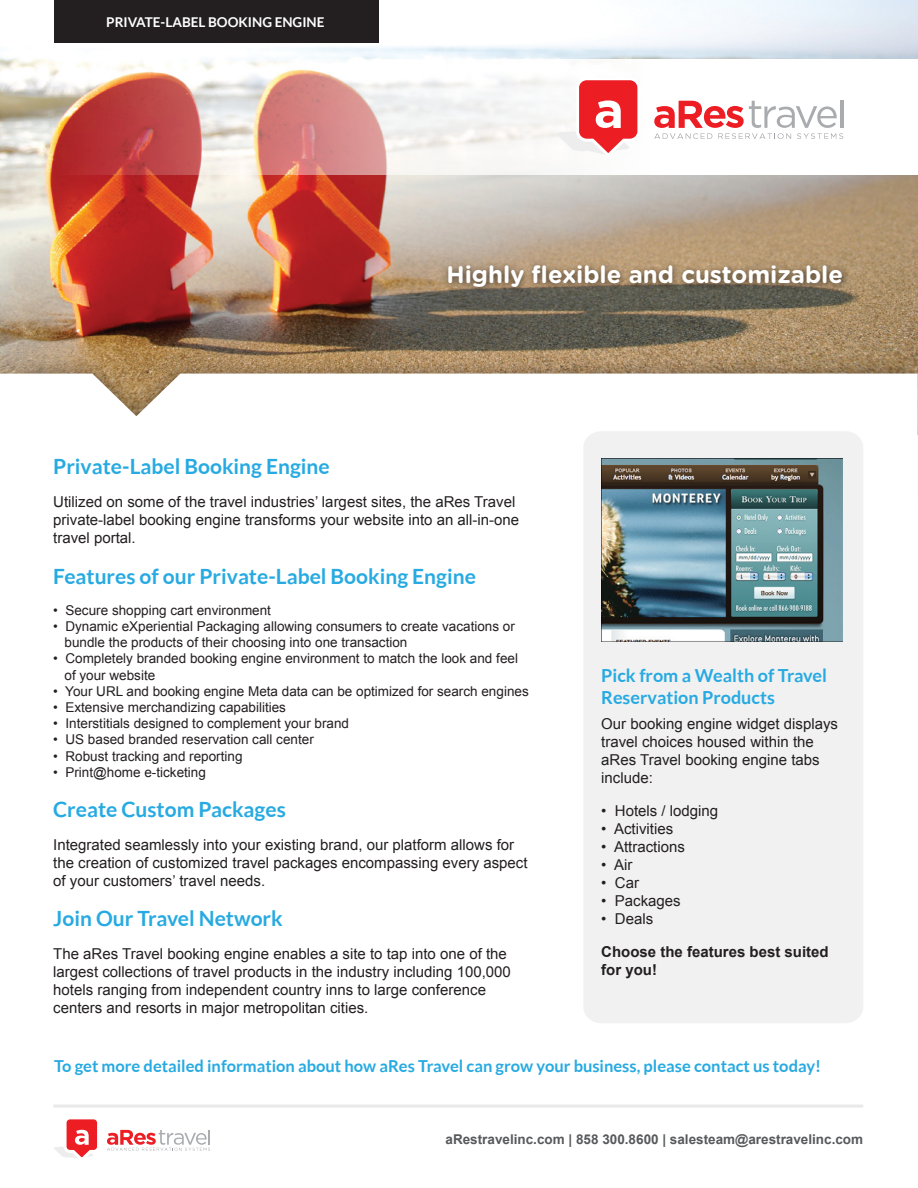
<style>
.page{position:relative;width:918px;height:1188px;background:#fff}
.page>*{position:absolute;margin:0;border:0;box-sizing:border-box;transform-origin:0 0}
.t1{font:700 24px "Gotham Rounded";color:#fff}
.t2{font:700 21px "Lato";color:#27aae1}
.t3{font:700 18px/21.6px "Lato";color:#27aae1}
.t4{font:700 16.5px "Lato";color:#27aae1}
.t5{font:15px/18px "Arial";color:#231f20}
.t6{font:700 15px/18px "Arial";color:#231f20}
.t7{font:13.5px/16.2px "Arial";color:#231f20}
.t8{font:700 13.5px "Arial";color:#58595b}
.t9{font:700 13.5px "Lato";color:#fff}
</style>
<div class="page">
<img style="left:0;top:0;width:918px;height:316px">
<svg style="left:0;top:59px;width:918px;height:115px"></svg>
<img style="left:0;top:316px;width:918px;height:56px">
<svg style="left:0;top:372px;width:918px;height:63px"></svg>
<div style="left:583px;top:431px;width:280px;height:592px;background:#f1f1f2;border-radius:17px"></div>
<hr style="left:53px;top:1105px;width:810px;height:3px;background:#e9e9ea">
<img style="left:438px;top:254px;width:416px;height:47px">
<div style="left:54px;top:0;width:325px;height:43px;background:#231f20"></div>
<svg style="left:557px;top:78px;width:85px;height:78px"></svg>
<svg style="left:654px;top:101px;width:189px;height:38px"></svg>
<svg style="left:54px;top:1119px;width:156px;height:40px"></svg>
<img style="left:601px;top:459px;width:242px;height:182px">
<p class="t9" style="left:106px;top:14px;width:220px">PRIVATE-LABEL BOOKING ENGINE</p>
<h1 class="t1" style="left:446px;top:257px;width:398px">Highly flexible and customizable</h1>
<h2 class="t2" style="left:53px;top:455px;width:278px">Private-Label Booking Engine</h2>
<p class="t5" style="left:53px;top:493px;width:468px">Utilized on some of the travel industries’ largest sites, the aRes Travel private-label booking engine transforms your website into an all-in-one travel portal.</p>
<h2 class="t2" style="left:53px;top:564px;width:424px">Features of our Private-Label Booking Engine</h2>
<p class="t7" style="left:53px;top:602px;width:219px">• Secure shopping cart environment</p>
<p class="t7" style="left:65px;top:618px;width:452px;text-indent:-11px">• Dynamic eXperiential Packaging allowing consumers to create vacations or bundle the products of their choosing into one transaction</p>
<p class="t7" style="left:65px;top:651px;width:455px;text-indent:-11px">• Completely branded booking engine environment to match the look and feel of your website</p>
<p class="t7" style="left:53px;top:683px;width:477px">• Your URL and booking engine Meta data can be optimized for search engines</p>
<p class="t7" style="left:53px;top:699px;width:234px">• Extensive merchandizing capabilities</p>
<p class="t7" style="left:53px;top:716px;width:297px">• Interstitials designed to complement your brand</p>
<p class="t7" style="left:53px;top:732px;width:262px">• US based branded reservation call center</p>
<p class="t7" style="left:53px;top:748px;width:191px">• Robust tracking and reporting</p>
<p class="t7" style="left:53px;top:764px;width:154px">• Print@home e-ticketing</p>
<h2 class="t2" style="left:53px;top:797px;width:234px">Create Custom Packages</h2>
<p class="t5" style="left:53px;top:836px;width:476px">Integrated seamlessly into your existing brand, our platform allows for the creation of customized travel packages encompassing every aspect of your customers’ travel needs.</p>
<h2 class="t2" style="left:53px;top:907px;width:231px">Join Our Travel Network</h2>
<p class="t5" style="left:53px;top:945px;width:459px">The aRes Travel booking engine enables a site to tap into one of the largest collections of travel products in the industry including 100,000 hotels ranging from independent country inns to large conference centers and resorts in major metropolitan cities.</p>
<p class="t3" style="left:601px;top:665px;width:227px">Pick from a Wealth of Travel<br>Reservation Products</p>
<p class="t5" style="left:601px;top:715px;width:238px">Our booking engine widget displays travel choices housed within the aRes Travel booking engine tabs include:</p>
<p class="t5" style="left:601px;top:802px;width:118px">• Hotels / lodging</p>
<p class="t5" style="left:601px;top:820px;width:73px">• Activities</p>
<p class="t5" style="left:601px;top:838px;width:85px">• Attractions</p>
<p class="t5" style="left:601px;top:856px;width:33px">• Air</p>
<p class="t5" style="left:601px;top:874px;width:39px">• Car</p>
<p class="t5" style="left:601px;top:892px;width:81px">• Packages</p>
<p class="t5" style="left:601px;top:910px;width:53px">• Deals</p>
<p class="t6" style="left:601px;top:943px;width:229px">Choose the features best suited for you!</p>
<p class="t4" style="left:54px;top:1057px;width:769px">To get more detailed information about how aRes Travel can grow your business, please contact us today!</p>
<p class="t8" style="left:446px;top:1130px;width:419px">aRestravelinc.com | 858 300.8600 | salesteam@arestravelinc.com</p>
</div>
